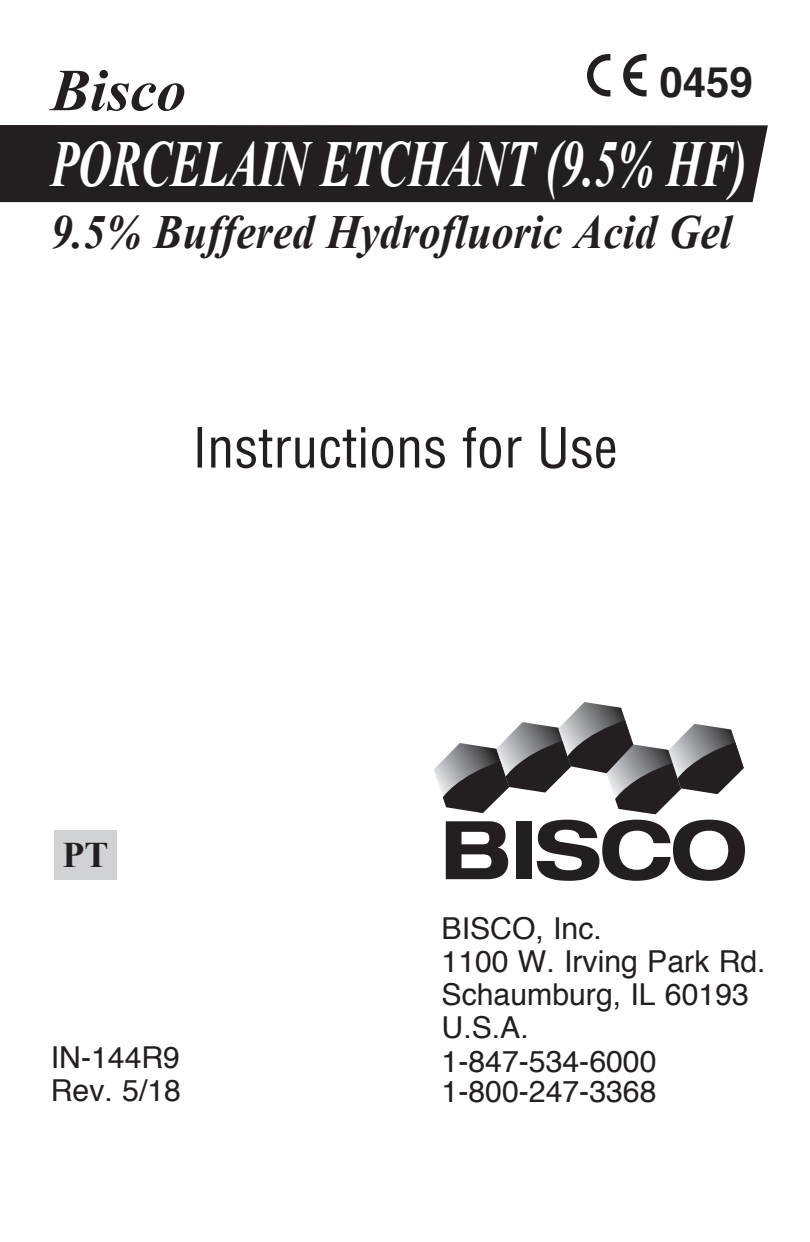
<style>
.page{position:relative;width:810px;height:1242px;background:#fff}
.page>*{position:absolute;margin:0;border:0;box-sizing:border-box;transform-origin:0 0}
.t1{font:italic 700 65.4px "Times New Roman";letter-spacing:-.01em;color:#fff;scale:.7 1}
.t2{font:italic 700 59.4px "Times New Roman";color:#231f20}
.t3{font:condensed 54px "Helvetica";color:#231f20}
.t4{font:italic 700 47.7px "Times New Roman";color:#231f20;scale:.92 1}
.t5{font:700 42px "Helvetica";color:#231f20}
.t6{font:700 36px "Times New Roman";color:#231f20}
.body{font:30.3px "Helvetica";color:#231f20}
</style>
<div class="page">
<div style="left:0;top:125px;width:768px;height:77px;background:#231f20"></div>
<svg style="left:446px;top:821px;width:62px;height:58px"></svg>
<div style="left:516px;top:821px;width:16px;height:58px;background:#231f20"></div>
<svg style="left:537px;top:820px;width:208px;height:61px"></svg>
<svg style="left:434px;top:702px;width:310px;height:112px"></svg>
<svg style="left:587px;top:54px;width:23px;height:43px"></svg>
<svg style="left:623px;top:54px;width:24px;height:43px"></svg>
<div style="left:54px;top:830px;width:63px;height:49px;background:#d1d2d4"></div>
<p class="t2" style="left:51px;top:49px;width:137px">Bisco</p>
<p class="t5" style="left:660px;top:48px;width:95px">0459</p>
<p class="t1" style="left:51px;top:119px;width:996px">PORCELAIN ETCHANT (9.5% HF)</p>
<p class="t4" style="left:51px;top:198px;width:742px">9.5% Buffered Hydrofluoric Acid Gel</p>
<p class="t3" style="left:192px;top:413px;width:427px">Instructions for Use</p>
<p class="t6" style="left:63px;top:830px;width:48px">PT</p>
<p class="body" style="left:51px;top:1034px;width:131px">IN-144R9</p>
<p class="body" style="left:51px;top:1067px;width:132px">Rev. 5/18</p>
<p class="body" style="left:442px;top:905px;width:162px">BISCO, Inc.</p>
<p class="body" style="left:442px;top:938px;width:326px">1100 W. Irving Park Rd.</p>
<p class="body" style="left:442px;top:971px;width:309px">Schaumburg, IL 60193</p>
<p class="body" style="left:442px;top:1004px;width:89px">U.S.A.</p>
<p class="body" style="left:442px;top:1038px;width:217px">1-847-534-6000</p>
<p class="body" style="left:442px;top:1068px;width:217px">1-800-247-3368</p>
</div>
